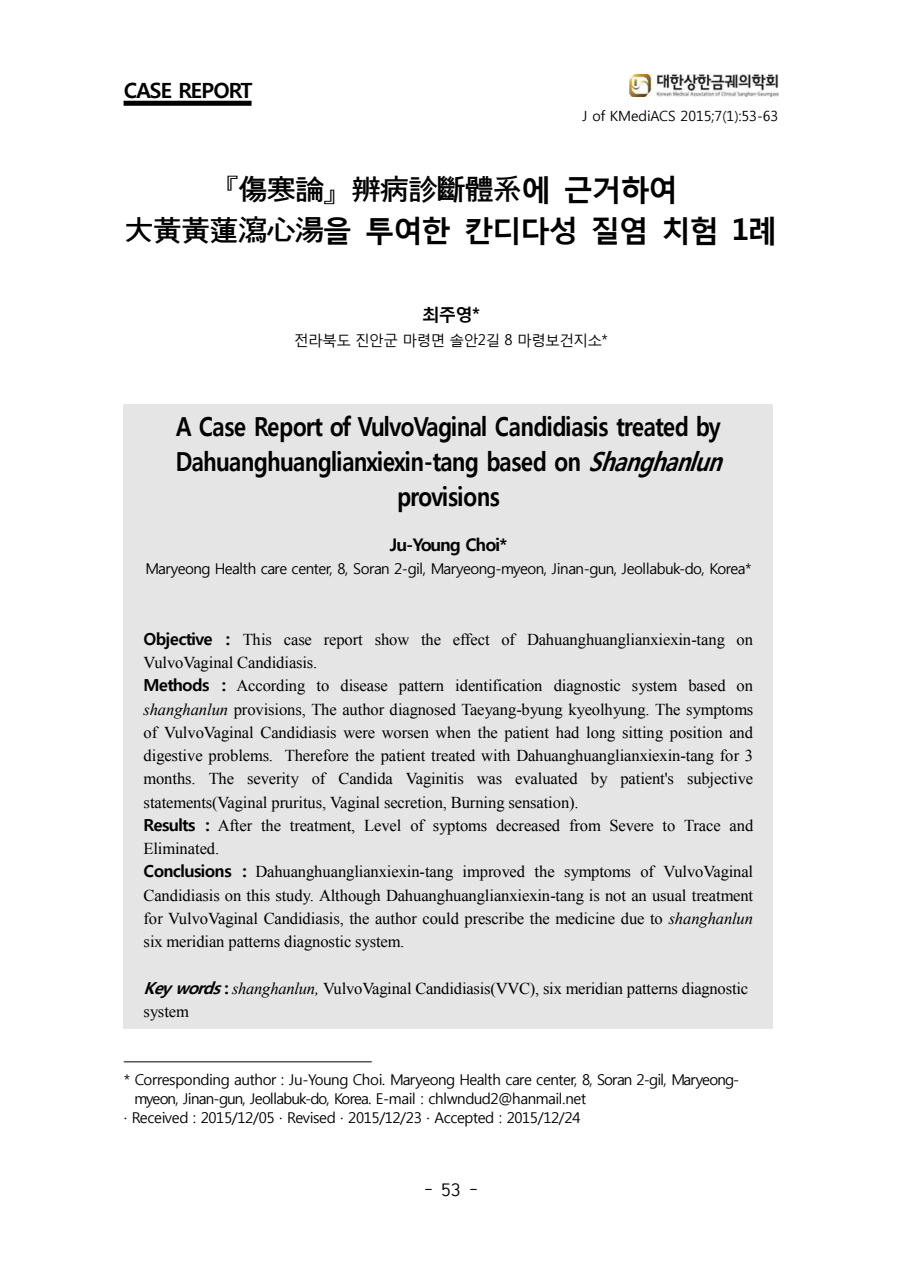
<style>
.page{position:relative;width:902px;height:1274px;background:#fff}
.page>*{position:absolute;margin:0;border:0;box-sizing:border-box;transform-origin:0 0}
.t1{font:700 29.75px "Malgun Gothic";letter-spacing:-.055em;color:#000}
.t2{font:700 29.75px "HCR Dotum";letter-spacing:-.05em;color:#000}
.t3{font:700 26.25px/35px "Malgun Gothic";letter-spacing:-.025em;color:#000;text-align:center;scale:.85 1}
.t4{font:700 21px "Malgun Gothic";letter-spacing:-.045em;color:#000}
.t5{font:700 17.5px "Malgun Gothic";letter-spacing:-.055em;color:#000}
.t6{font:17.5px "HCR Dotum";color:#000}
.t7{font:16.62px/23.3px "Times New Roman";letter-spacing:-.005em;color:#000}
.t8{font:14.88px "Malgun Gothic";letter-spacing:-.035em;color:#000}
.t9{font:14.88px "Malgun Gothic";letter-spacing:-.055em;color:#000}
.t10{font:14px "Malgun Gothic";color:#000}
.s1{font-family:"Malgun Gothic"}
.s2{font-family:"HCR Dotum"}
.s3{font-style:italic}
.s4{font-family:"Malgun Gothic";font-weight:700}
.s5{font-family:"Malgun Gothic";font-weight:700;font-style:italic}
</style>
<div class="page">
<div style="left:123px;top:101px;width:128px;height:5px;background:#000"></div>
<img style="left:629px;top:74px;width:149px;height:23px">
<div style="left:124px;top:405px;width:649px;height:624px;background:#e5e5e5"></div>
<hr style="left:124px;top:1062px;width:247px;height:1px;background:#000">
<p class="t4" style="left:124px;top:81px;width:130px">CASE REPORT</p>
<p class="t10" style="left:582px;top:110px;width:197px">J of KMediACS 2015;7(1):53-63</p>
<h1 class="t2" style="left:223px;top:174px;width:456px"><span class="s1">『</span>傷寒論<span class="s1">』</span> 辨病診斷體系<span class="s1">에 근거하여</span></h1>
<h1 class="t1" style="left:125px;top:216px;width:653px"><span class="s2">大黃黃蓮瀉心湯</span>을 투여한 칸디다성 질염 치험 1례</h1>
<p class="t5" style="left:422px;top:306px;width:59px">최주영*</p>
<p class="t9" style="left:294px;top:333px;width:315px">전라북도 진안군 마령면 솔안2길 8 마령보건지소*</p>
<h2 class="t3" style="left:176px;top:410px;width:653px">A Case Report of VulvoVaginal Candidiasis treated by<br>Dahuanghuanglianxiexin-tang based on <span class="s3">Shanghanlun </span>provisions</h2>
<p class="t5" style="left:390px;top:537px;width:119px">Ju-Young Choi*</p>
<p class="t8" style="left:145px;top:562px;width:607px">Maryeong Health care center, 8, Soran 2-gil, Maryeong-myeon, Jinan-gun, Jeollabuk-do, Korea*</p>
<p class="t7" style="left:143px;top:629px;width:611px"><span class="s4">Objective :</span> This case report show the effect of Dahuanghuanglianxiexin-tang on VulvoVaginal Candidiasis.<br><span class="s4">Methods :</span> According to disease pattern identification diagnostic system based on <span class="s3">shanghanlun</span> provisions, The author diagnosed Taeyang-byung kyeolhyung. The symptoms of VulvoVaginal Candidiasis were worsen when the patient had long sitting position and digestive problems. Therefore the patient treated with Dahuanghuanglianxiexin-tang for 3 months. The severity of Candida Vaginitis was evaluated by patient's subjective statements(Vaginal pruritus, Vaginal secretion, Burning sensation).<br><span class="s4">Results :</span> After the treatment, Level of syptoms decreased from Severe to Trace and Eliminated.<br><span class="s4">Conclusions :</span> Dahuanghuanglianxiexin-tang improved the symptoms of VulvoVaginal Candidiasis on this study. Although Dahuanghuanglianxiexin-tang is not an usual treatment for VulvoVaginal Candidiasis, the author could prescribe the medicine due to <span class="s3">shanghanlun </span>six meridian patterns diagnostic system.</p>
<p class="t7" style="left:143px;top:978px;width:606px"><span class="s5">Key words</span><span class="s4">:</span> <span class="s3">shanghanlun,</span> VulvoVaginal Candidiasis(VVC), six meridian patterns diagnostic system</p>
<p class="t8" style="left:124px;top:1073px;width:617px">* Corresponding author : Ju-Young Choi. Maryeong Health care center, 8, Soran 2-gil, Maryeong-</p>
<p class="t8" style="left:134px;top:1092px;width:453px">myeon, Jinan-gun, Jeollabuk-do, Korea. E-mail : chlwndud2@hanmail.net</p>
<p class="t8" style="left:124px;top:1111px;width:458px">· Received : 2015/12/05 · Revised · 2015/12/23 · Accepted : 2015/12/24</p>
<p class="t6" style="left:424px;top:1181px;width:54px">- 53 -</p>
</div>
